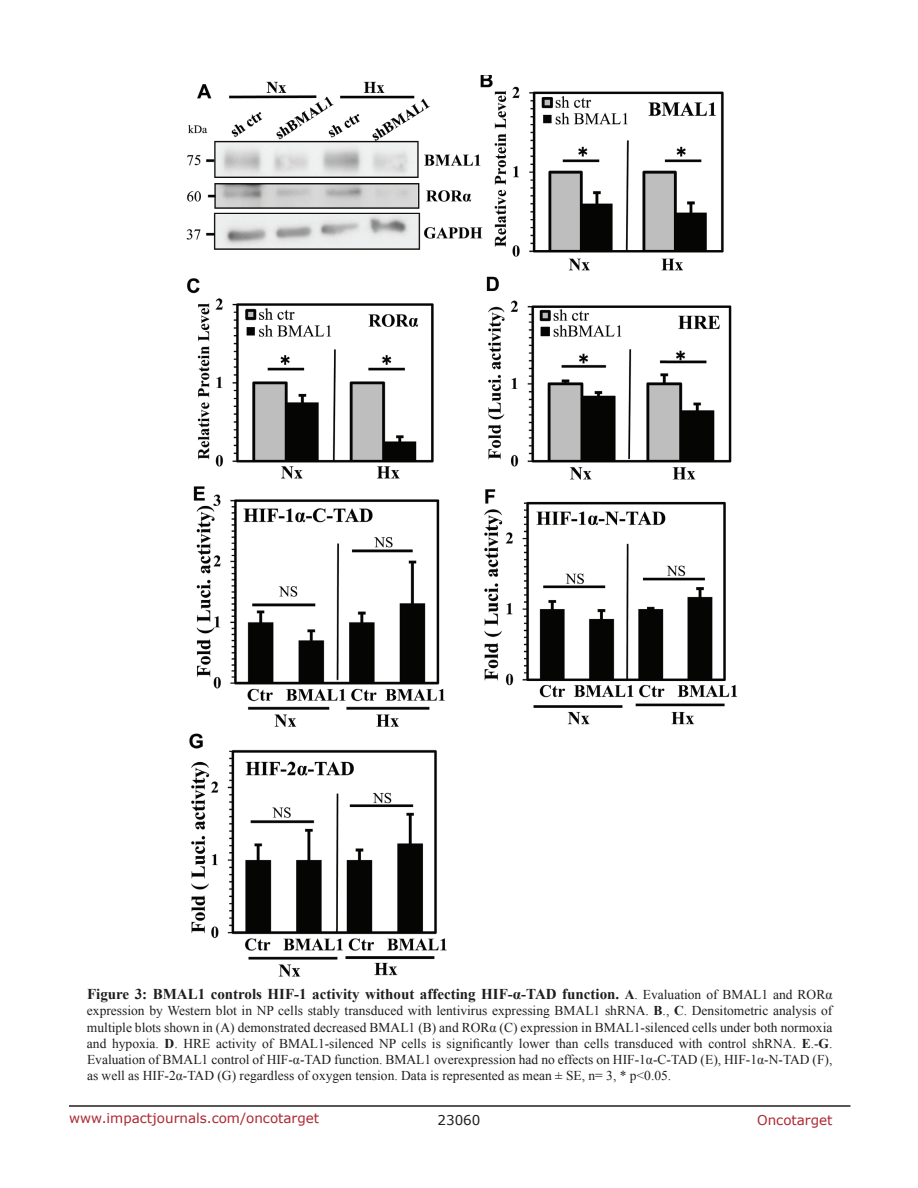
<style>
.page{position:relative;width:918px;height:1188px;background:#fff}
.page>*{position:absolute;margin:0;border:0;box-sizing:border-box;transform-origin:0 0}
.t1{font:700 15px "Times New Roman";color:#201d20}
.t2{font:13.5px/16.2px "Times New Roman";color:#201d20;text-align:justify}
.t3{font:13.5px "Verdana";color:#ac2830}
.t4{font:13.5px "Verdana";color:#201d20}
.s1{font-size:13.5px}
.s2{font-weight:400;font-size:13.5px}
.s3{font-weight:700}
</style>
<div class="page">
<hr style="left:69px;top:1105px;width:781px;height:2px;background:#231f20">
<img style="left:186px;top:75px;width:552px;height:902px">
<p class="t1" style="left:87px;top:984px;width:747px">Figure 3: BMAL1 controls HIF-1 activity without affecting HIF-α-TAD function. <span class="s1">A</span><span class="s2">. Evaluation of BMAL1 and RORα</span></p>
<p class="t2" style="left:87px;top:1003px;width:747px">expression by Western blot in NP cells stably transduced with lentivirus expressing BMAL1 shRNA. <span class="s3">B</span>., <span class="s3">C</span>. Densitometric analysis of multiple blots shown in (A) demonstrated decreased BMAL1 (B) and RORα (C) expression in BMAL1-silenced cells under both normoxia and hypoxia. <span class="s3">D</span>. HRE activity of BMAL1-silenced NP cells is significantly lower than cells transduced with control shRNA. <span class="s3">E</span>.-<span class="s3">G</span>.<br>Evaluation of BMAL1 control of HIF-α-TAD function. BMAL1 overexpression had no effects on HIF-1α-C-TAD (E), HIF-1α-N-TAD (F), as well as HIF-2α-TAD (G) regardless of oxygen tension. Data is represented as mean ± SE, n= 3, * p&lt;0.05.</p>
<p class="t3" style="left:69px;top:1109px;width:252px">www.impactjournals.com/oncotarget</p>
<p class="t4" style="left:438px;top:1111px;width:44px">23060</p>
<p class="t3" style="left:757px;top:1111px;width:77px">Oncotarget</p>
</div>
